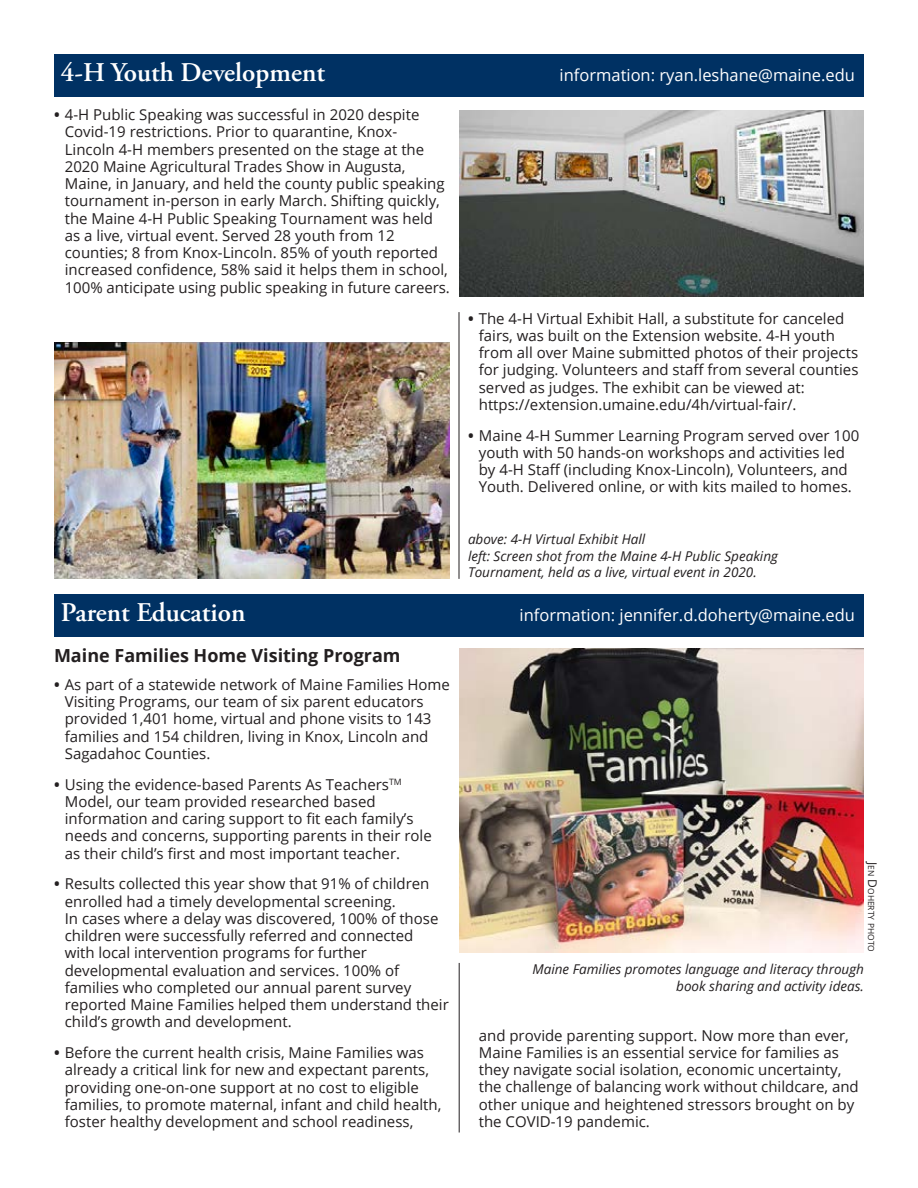
<style>
.page{position:relative;width:918px;height:1188px;background:#fff}
.page>*{position:absolute;margin:0;border:0;box-sizing:border-box;transform-origin:0 0}
.Head{font:600 27px "Adobe Garamond Pro";color:#fff}
.Subhead{font:700 18px "Open Sans";color:#231f20}
.Head-2{font:16.5px "Open Sans";color:#fff}
.t1{font:15px/17.2px "Open Sans";color:#231f20}
.t2{font:italic 13.5px/16.5px "Open Sans";color:#231f20}
.t3{font:8.4px "Open Sans";color:#231f20}
.s1{font-weight:700}
.s2{font-size:12px}
</style>
<div class="page">
<div style="left:54px;top:54px;width:810px;height:43px;background:#003163"></div>
<div style="left:54px;top:594px;width:810px;height:43px;background:#003163"></div>
<img style="left:459px;top:110px;width:405px;height:187px">
<img style="left:54px;top:343px;width:396px;height:235px">
<img style="left:459px;top:649px;width:405px;height:303px">
<hr style="left:459px;top:312px;width:1px;height:267px;background:#231f20">
<hr style="left:459px;top:963px;width:1px;height:170px;background:#231f20">
<p class="Head" style="left:61px;top:57px;width:266px">4-H Youth Development</p>
<p class="Head-2" style="left:560px;top:64px;width:297px">information: ryan.leshane@maine.edu</p>
<p class="t1" style="left:65px;top:106px;width:387px;text-indent:-11px"><span class="s1">•</span> 4-H Public Speaking was successful in 2020 despite Covid-19 restrictions. Prior to quarantine, Knox-Lincoln 4-H members presented on the stage at the 2020 Maine Agricultural Trades Show in Augusta, Maine, in January, and held the county public speaking tournament in-person in early March. Shifting quickly, the Maine 4-H Public Speaking Tournament was held as a live, virtual event. Served 28 youth from 12 counties; 8 from Knox-Lincoln. 85% of youth reported increased confidence, 58% said it helps them in school, 100% anticipate using public speaking in future careers.</p>
<p class="t1" style="left:479px;top:309px;width:381px;text-indent:-11px"><span class="s1">•</span> The 4-H Virtual Exhibit Hall, a substitute for canceled fairs, was built on the Extension website. 4-H youth from all over Maine submitted photos of their projects for judging. Volunteers and staff from several counties served as judges. The exhibit can be viewed at: https://extension.umaine.edu/4h/virtual-fair/.</p>
<p class="t1" style="left:468px;top:426px;width:393px;text-align:center"><span class="s1">•</span> Maine 4-H Summer Learning Program served over 100 youth with 50 hands-on workshops and activities led<br>by 4-H Staff (including Knox-Lincoln), Volunteers, and Youth. Delivered online, or with kits mailed to homes.</p>
<p class="t2" style="left:468px;top:531px;width:311px">above: 4-H Virtual Exhibit Hall<br>left: Screen shot from the Maine 4-H Public Speaking<br>Tournament, held as a live, virtual event in 2020.</p>
<p class="Head" style="left:61px;top:597px;width:186px">Parent Education</p>
<p class="Head-2" style="left:520px;top:604px;width:337px">information: jennifer.d.doherty@maine.edu</p>
<p class="Subhead" style="left:54px;top:643px;width:348px">Maine Families Home Visiting Program</p>
<p class="t1" style="left:65px;top:675px;width:387px;text-indent:-11px"><span class="s1">•</span> As part of a statewide network of Maine Families Home Visiting Programs, our team of six parent educators provided 1,401 home, virtual and phone visits to 143 families and 154 children, living in Knox, Lincoln and Sagadahoc Counties.</p>
<p class="t1" style="left:65px;top:775px;width:368px;text-indent:-11px"><span class="s1">•</span> Using the evidence-based Parents As Teachers<sup>TM </sup>Model, our team provided researched based information and caring support to fit each family’s needs and concerns, supporting parents in their role as their child’s first and most important teacher.</p>
<p class="t1" style="left:65px;top:875px;width:386px;text-indent:-11px"><span class="s1">•</span> Results collected this year show that 91% of children enrolled had a timely developmental screening.<br>In cases where a delay was discovered, 100% of those children were successfully referred and connected<br>with local intervention programs for further developmental evaluation and services. 100% of families who completed our annual parent survey reported Maine Families helped them understand their child’s growth and development.</p>
<p class="t1" style="left:65px;top:1044px;width:378px;text-indent:-11px"><span class="s1">•</span> Before the current health crisis, Maine Families was already a critical link for new and expectant parents, providing one-on-one support at no cost to eligible families, to promote maternal, infant and child health, foster healthy development and school readiness,</p>
<p class="t3" style="left:877px;top:862px;width:92px;rotate:90deg"><span class="s2">J</span>en <span class="s2">D</span>oherty photo</p>
<p class="t2" style="left:533px;top:961px;width:333px;text-align:right">Maine Families promotes language and literacy through book sharing and activity ideas.</p>
<p class="t1" style="left:479px;top:1026px;width:381px">and provide parenting support. Now more than ever, Maine Families is an essential service for families as they navigate social isolation, economic uncertainty, the challenge of balancing work without childcare, and other unique and heightened stressors brought on by the COVID-19 pandemic.</p>
</div>
